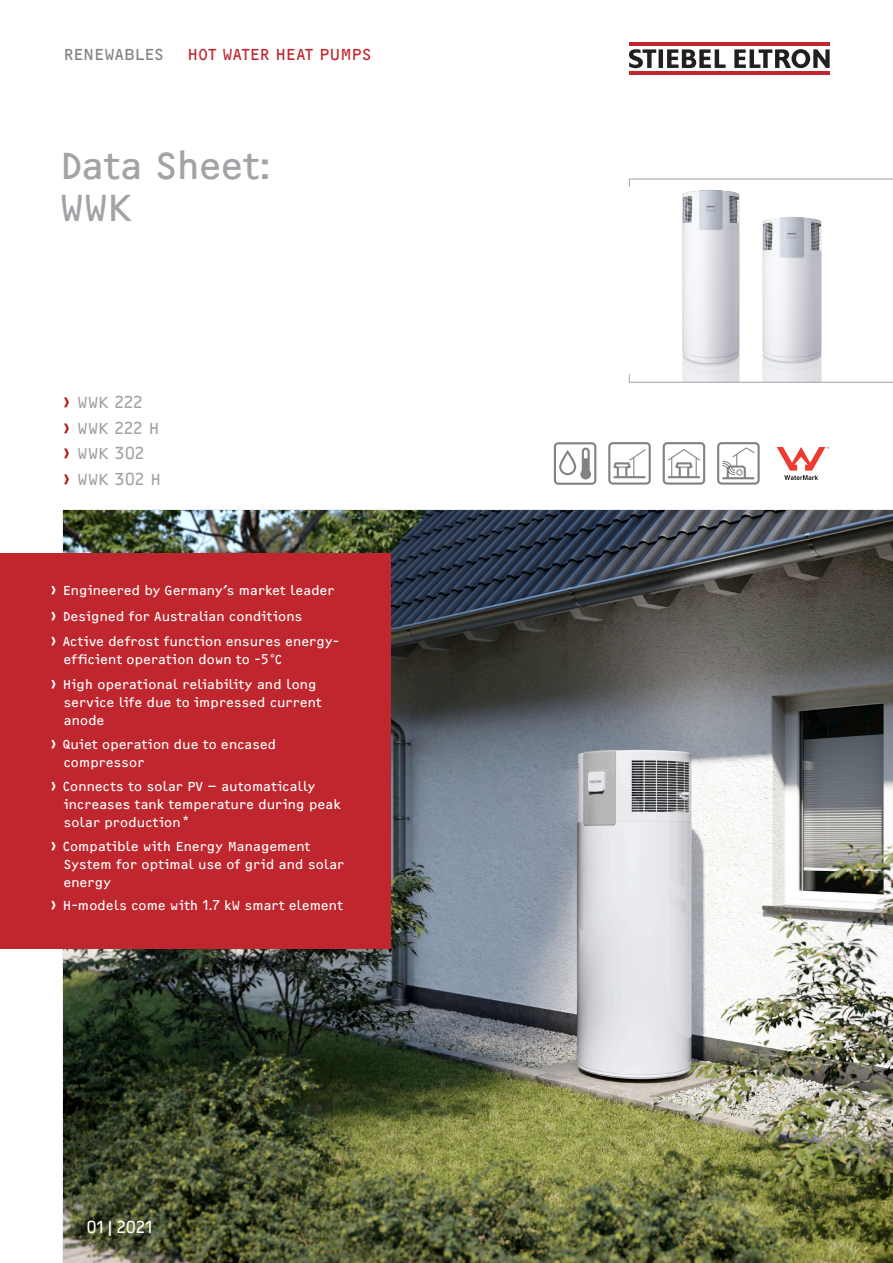
<style>
.page{position:relative;width:893px;height:1263px;background:#fff}
.page>*{position:absolute;margin:0;border:0;box-sizing:border-box;transform-origin:0 0}
._01_B_Headline_Grey{font:39px/42.6px "F2 FOCR Bczyk Com";color:#a1a3a6}
.t1{font:16.5px "F2 FOCR Bczyk Com";letter-spacing:-.01em;color:#a1a3a6}
._20_B_Titel_Orientat{font:16.5px "F2 FOCR Bczyk Com";letter-spacing:.01em;color:#c0262d}
._20_B_Titel_Orientat-2{font:16.5px "F2 FOCR Bczyk Com";letter-spacing:.015em;color:#808285}
._20_B_Titel_Date{font:16.5px "F2 FOCR Bczyk Com";letter-spacing:-.025em;color:#fff}
.t2{font:13.5px/18px "F2 FOCR Bczyk Com";letter-spacing:.015em;color:#fff}
.s1{font-size:21.75px;color:#b41d15}
.s2{font-size:18.75px}
</style>
<div class="page">
<img style="left:64px;top:510px;width:829px;height:753px">
<hr style="left:629px;top:43px;width:201px;height:3px;background:#c0262d">
<hr style="left:629px;top:71px;width:201px;height:4px;background:#c0262d">
<svg style="left:667px;top:49px;width:59px;height:19px"></svg>
<div style="left:658px;top:49px;width:5px;height:19px;background:#231f20"></div>
<svg style="left:734px;top:49px;width:96px;height:19px"></svg>
<svg style="left:629px;top:49px;width:27px;height:19px"></svg>
<img style="left:762px;top:217px;width:59px;height:156px">
<img style="left:682px;top:190px;width:57px;height:183px">
<div style="left:0;top:553px;width:391px;height:395px;background:#c0262d"></div>
<svg style="left:628px;top:373px;width:265px;height:10px"></svg>
<svg style="left:628px;top:178px;width:265px;height:9px"></svg>
<svg style="left:777px;top:447px;width:52px;height:33px"></svg>
<svg style="left:554px;top:442px;width:42px;height:43px"></svg>
<svg style="left:663px;top:442px;width:42px;height:43px"></svg>
<svg style="left:608px;top:442px;width:43px;height:43px"></svg>
<svg style="left:717px;top:442px;width:43px;height:43px"></svg>
<p class="_20_B_Titel_Orientat-2" style="left:64px;top:45px;width:101px">RENEWABLES</p>
<p class="_20_B_Titel_Orientat" style="left:188px;top:45px;width:185px">HOT WATER HEAT PUMPS</p>
<p class="_01_B_Headline_Grey" style="left:60px;top:144px;width:213px">Data Sheet:<br>WWK</p>
<p class="t1" style="left:64px;top:393px;width:81px"><span class="s1">›</span> WWK 222</p>
<p class="t1" style="left:64px;top:419px;width:97px"><span class="s1">›</span> WWK 222 H</p>
<p class="t1" style="left:64px;top:444px;width:82px"><span class="s1">›</span> WWK 302</p>
<p class="t1" style="left:64px;top:470px;width:98px"><span class="s1">›</span> WWK 302 H</p>
<p class="t2" style="left:51px;top:582px;width:285px"><span class="s2">›</span> Engineered by Germany’s market leader</p>
<p class="t2" style="left:51px;top:607px;width:253px"><span class="s2">›</span> Designed for Australian conditions</p>
<p class="t2" style="left:64px;top:633px;width:277px;text-indent:-13px"><span class="s2">›</span> Active defrost function ensures energy&shy;efficient operation down to -5°C</p>
<p class="t2" style="left:64px;top:675px;width:259px;text-indent:-13px"><span class="s2">›</span> High operational reliability and long service life due to impressed current anode</p>
<p class="t2" style="left:64px;top:735px;width:214px;text-indent:-13px"><span class="s2">›</span> Quiet operation due to encased compressor</p>
<p class="t2" style="left:64px;top:778px;width:279px;text-indent:-13px"><span class="s2">›</span> Connects to solar PV – automatically increases tank temperature during peak solar production <sup>*</sup></p>
<p class="t2" style="left:64px;top:837px;width:282px;text-indent:-13px"><span class="s2">›</span> Compatible with Energy Management<br>System for optimal use of grid and solar energy</p>
<p class="t2" style="left:51px;top:897px;width:293px"><span class="s2">›</span> H-models come with 1.7 kW smart element</p>
<p class="_20_B_Titel_Date" style="left:86px;top:1218px;width:68px">01|2021</p>
</div>
